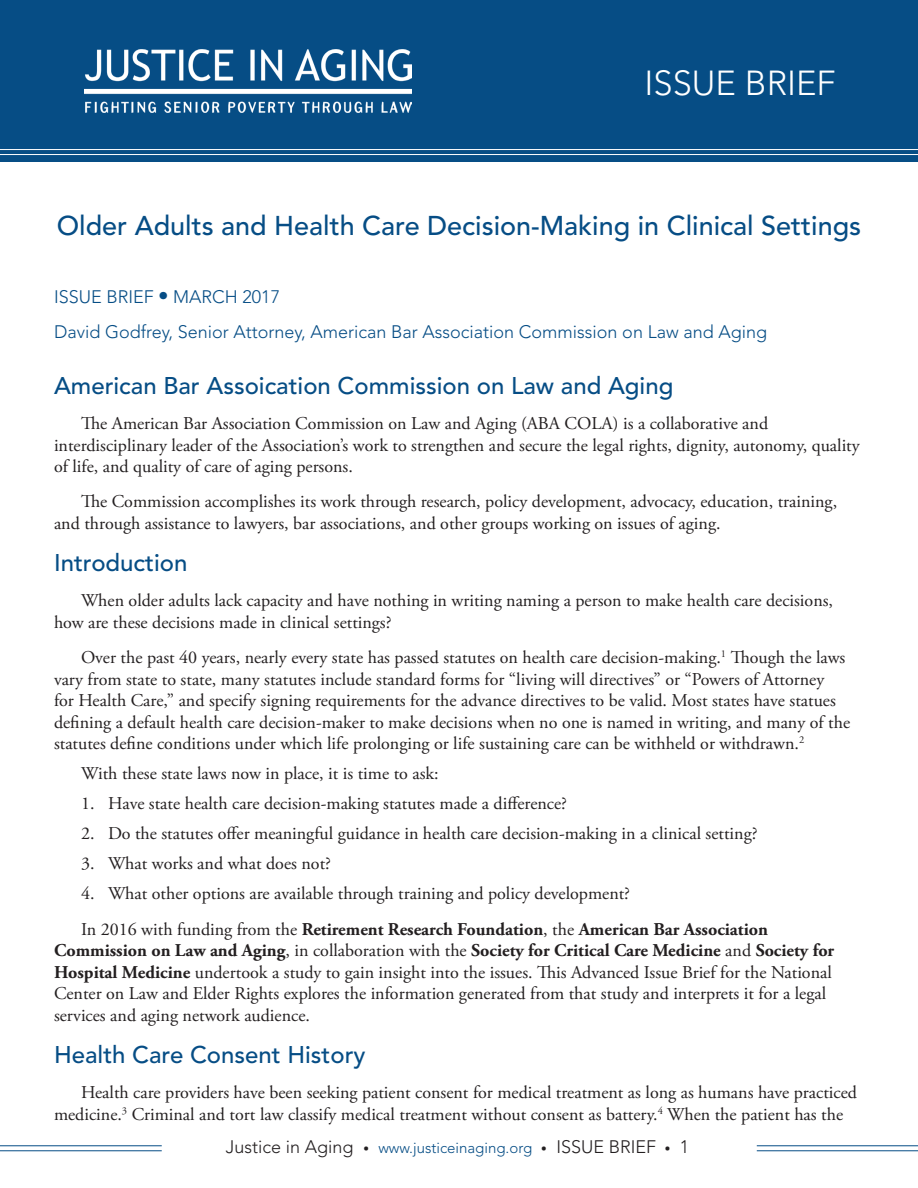
<style>
.page{position:relative;width:918px;height:1188px;background:#fff}
.page>*{position:absolute;margin:0;border:0;box-sizing:border-box;transform-origin:0 0}
.t1{font:300 34.5px "Avenir LT Std";color:#fff}
.Main_Header{font:500 27px "Avenir LT Std";color:#064d85}
.Section_Headers{font:500 24px "Avenir LT Std";color:#064d85}
.Body_Text{font:18px/21.6px "Adobe Garamond Pro";color:#231f20}
.t2{font:300 18px "Avenir LT Std";color:#064d85}
.t3{font:300 18px "Avenir LT Std";color:#231f20}
.s1{font-size:21px}
.s2{font-weight:700}
.s3{font-family:"Skolar Sans";font-weight:400}
.s4{font-size:15px;color:#064d85}
</style>
<div class="page">
<div style="left:0;top:1px;width:918px;height:161px;background:#064d85"></div>
<hr style="left:0;top:149px;width:918px;height:1px;background:#fff">
<hr style="left:0;top:154px;width:918px;height:1px;background:#fff">
<img style="left:84px;top:50px;width:328px;height:63px">
<hr style="left:0;top:1150px;width:162px;height:1px;background:#064d85">
<hr style="left:0;top:1145px;width:162px;height:1px;background:#064d85">
<hr style="left:757px;top:1150px;width:161px;height:1px;background:#064d85">
<hr style="left:757px;top:1145px;width:161px;height:1px;background:#064d85">
<h1 class="t1" style="left:645px;top:63px;width:193px">ISSUE BRIEF</h1>
<p class="Main_Header" style="left:57px;top:210px;width:806px">Older Adults and Health Care Decision-Making in Clinical Settings</p>
<p class="t2" style="left:54px;top:286px;width:228px">ISSUE BRIEF <span class="s1">•</span> MARCH 2017</p>
<p class="t2" style="left:54px;top:321px;width:715px">David Godfrey, Senior Attorney, American Bar Association Commission on Law and Aging</p>
<p class="Section_Headers" style="left:54px;top:372px;width:621px">American Bar Assoication Commission on Law and Aging</p>
<p class="Body_Text" style="left:54px;top:413px;width:807px;text-indent:27px">The American Bar Association Commission on Law and Aging (ABA COLA) is a collaborative and interdisciplinary leader of the Association’s work to strengthen and secure the legal rights, dignity, autonomy, quality of life, and quality of care of aging persons.</p>
<p class="Body_Text" style="left:54px;top:492px;width:785px;text-indent:27px">The Commission accomplishes its work through research, policy development, advocacy, education, training, and through assistance to lawyers, bar associations, and other groups working on issues of aging.</p>
<p class="Section_Headers" style="left:54px;top:549px;width:135px">Introduction</p>
<p class="Body_Text" style="left:54px;top:591px;width:781px;text-indent:27px">When older adults lack capacity and have nothing in writing naming a person to make health care decisions, how are these decisions made in clinical settings?</p>
<p class="Body_Text" style="left:54px;top:647px;width:798px;text-indent:27px">Over the past 40 years, nearly every state has passed statutes on health care decision-making.<sup>1</sup> Though the laws vary from state to state, many statutes include standard forms for “living will directives” or “Powers of Attorney<br>for Health Care,” and specify signing requirements for the advance directives to be valid. Most states have statues defining a default health care decision-maker to make decisions when no one is named in writing, and many of the statutes define conditions under which life prolonging or life sustaining care can be withheld or withdrawn.<sup>2</sup></p>
<p class="Body_Text" style="left:81px;top:764px;width:359px">With these state laws now in place, it is time to ask:</p>
<p class="Body_Text" style="left:81px;top:794px;width:488px">1. Have state health care decision-making statutes made a difference?</p>
<p class="Body_Text" style="left:81px;top:824px;width:678px">2. Do the statutes offer meaningful guidance in health care decision-making in a clinical setting?</p>
<p class="Body_Text" style="left:81px;top:854px;width:252px">3. What works and what does not?</p>
<p class="Body_Text" style="left:81px;top:884px;width:551px">4. What other options are available through training and policy development?</p>
<p class="Body_Text" style="left:54px;top:919px;width:782px;text-indent:27px">In 2016 with funding from the <span class="s2">Retirement Research Foundation</span>, the <span class="s2">American Bar Association Commission on Law and Aging</span>, in collaboration with the <span class="s2">Society for Critical Care Medicine</span> and <span class="s2">Society for Hospital Medicine</span> undertook a study to gain insight into the issues. This Advanced Issue Brief for the National Center on Law and Elder Rights explores the information generated from that study and interprets it for a legal services and aging network audience.</p>
<p class="Section_Headers" style="left:54px;top:1041px;width:313px">Health Care Consent History</p>
<p class="Body_Text" style="left:54px;top:1083px;width:805px;text-indent:27px">Health care providers have been seeking patient consent for medical treatment as long as humans have practiced medicine.<sup>3</sup> Criminal and tort law classify medical treatment without consent as battery.<sup>4</sup> When the patient has the</p>
<p class="t3" style="left:226px;top:1136px;width:465px">Justice in Aging <span class="s3">•</span> <span class="s4">www.justiceinaging.org</span> <span class="s3">•</span> ISSUE BRIEF <span class="s3">•</span> 1</p>
</div>
